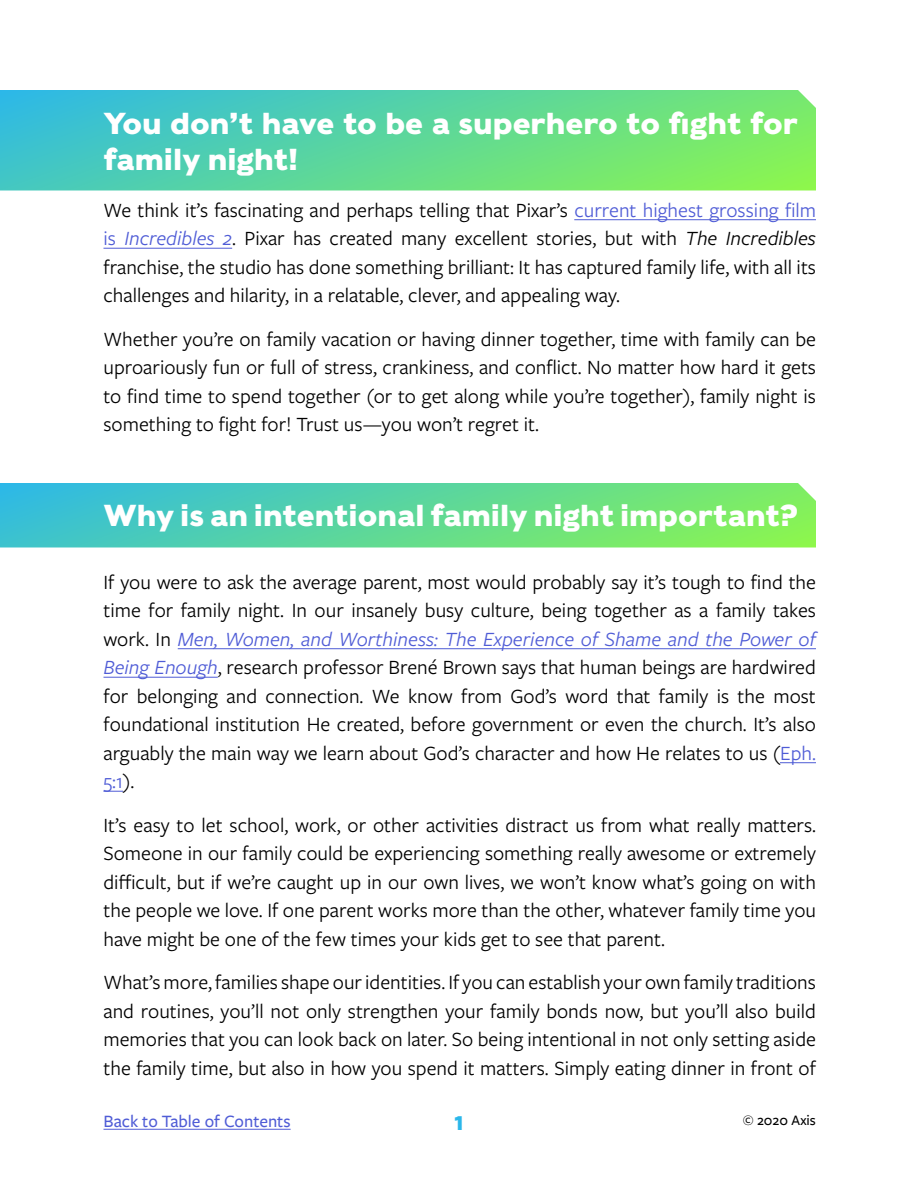
<style>
.page{position:relative;width:918px;height:1188px;background:#fff}
.page>*{position:absolute;margin:0;border:0;box-sizing:border-box;transform-origin:0 0}
.t1{font:700 30px/36px "Caslons Egyptian";color:#fff}
.t2{font:21px/28.5px "Freight Sans Pro";color:#000;text-align:justify}
.t3{font:700 19.5px "Caslons Egyptian";color:#2bb7ea}
.t4{font:500 18px "Freight Sans Pro";color:#4f5cd6}
.t5{font:500 15px "Freight Sans Pro";color:#000}
.s1{color:#4f5cd6}
.s2{font-style:italic;color:#4f5cd6}
.s3{font-style:italic}
</style>
<div class="page">
<hr style="left:574px;top:219px;width:242px;height:1px;background:#4f5cd6">
<hr style="left:104px;top:248px;width:128px;height:1px;background:#4f5cd6">
<hr style="left:178px;top:648px;width:638px;height:1px;background:#4f5cd6">
<hr style="left:104px;top:677px;width:114px;height:1px;background:#4f5cd6">
<hr style="left:780px;top:762px;width:36px;height:1px;background:#4f5cd6">
<svg style="left:104px;top:791px;width:19px;height:1px"></svg>
<svg style="left:0;top:90px;width:816px;height:100px;background:#5dd799"></svg>
<hr style="left:104px;top:1129px;width:187px;height:1px;background:#4f5cd6">
<svg style="left:0;top:483px;width:816px;height:65px;background:#5ed79a"></svg>
<h1 class="t1" style="left:104px;top:105px;width:696px">You don’t have to be a superhero to fight for family night!</h1>
<p class="t2" style="left:104px;top:195px;width:714px">We think it’s fascinating and perhaps telling that Pixar’s <span class="s1">current highest grossing film is</span> <span class="s2">Incredibles 2</span>. Pixar has created many excellent stories, but with <span class="s3">The Incredibles </span>franchise, the studio has done something brilliant: It has captured family life, with all its challenges and hilarity, in a relatable, clever, and appealing way.</p>
<p class="t2" style="left:104px;top:324px;width:714px">Whether you’re on family vacation or having dinner together, time with family can be uproariously fun or full of stress, crankiness, and conflict. No matter how hard it gets to find time to spend together (or to get along while you’re together), family night is something to fight for! Trust us—you won’t regret it.</p>
<h1 class="t1" style="left:104px;top:497px;width:696px">Why is an intentional family night important?</h1>
<p class="t2" style="left:104px;top:567px;width:714px">If you were to ask the average parent, most would probably say it’s tough to find the time for family night. In our insanely busy culture, being together as a family takes work. In <span class="s2">Men, Women, and Worthiness: The Experience of Shame and the Power of Being Enough</span>, research professor Brené Brown says that human beings are hardwired for belonging and connection. We know from God’s word that family is the most foundational institution He created, before government or even the church. It’s also arguably the main way we learn about God’s character and how He relates to us (<span class="s1">Eph.<br>5:1</span>).</p>
<p class="t2" style="left:104px;top:810px;width:714px">It’s easy to let school, work, or other activities distract us from what really matters.<br>Someone in our family could be experiencing something really awesome or extremely difficult, but if we’re caught up in our own lives, we won’t know what’s going on with the people we love. If one parent works more than the other, whatever family time you have might be one of the few times your kids get to see that parent.</p>
<p class="t2" style="left:104px;top:967px;width:714px">What’s more, families shape our identities. If you can establish your own family traditions and routines, you’ll not only strengthen your family bonds now, but you’ll also build memories that you can look back on later. So being intentional in not only setting aside the family time, but also in how you spend it matters. Simply eating dinner in front of</p>
<p class="t4" style="left:104px;top:1109px;width:189px">Back to Table of Contents</p>
<p class="t5" style="left:743px;top:1110px;width:75px">© 2020 Axis</p>
<p class="t3" style="left:454px;top:1110px;width:11px">1</p>
</div>
